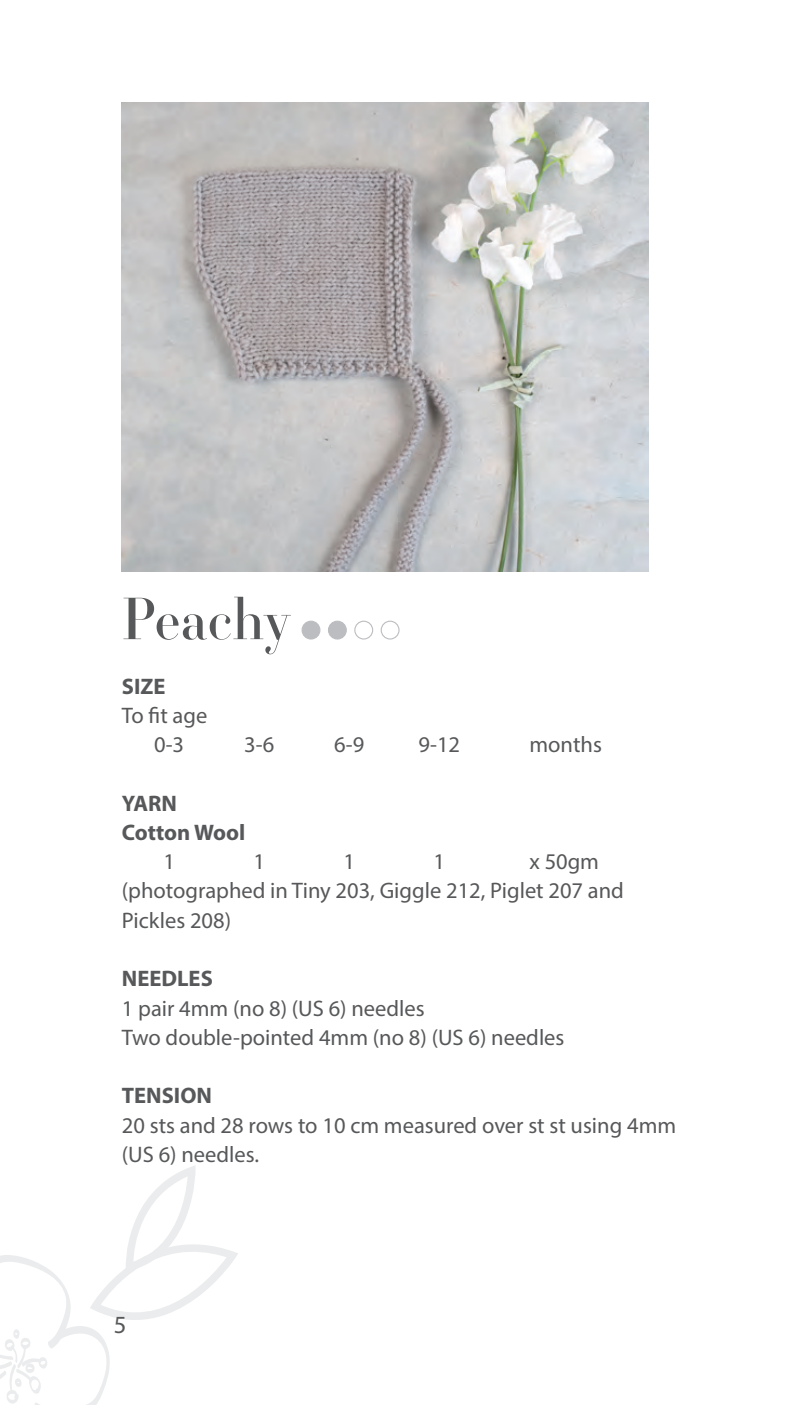
<style>
.page{position:relative;width:796px;height:1405px;background:#fff}
.page>*{position:absolute;margin:0;border:0;box-sizing:border-box;transform-origin:0 0}
.t1{font:56.25px "Essonnes Headline";letter-spacing:-.01em;color:#57585a}
.t2{font:24.75px "Myriad Pro";color:#57585a}
.t3{font:22.5px/29.2px "Myriad Pro";color:#57585a}
.t4{font:700 22.5px/29.2px "Myriad Pro";color:#57585a}
</style>
<div class="page">
<img style="left:122px;top:103px;width:526px;height:469px">
<div style="left:302px;top:621px;width:18px;height:18px;background:#bcbdc0;border-radius:50%"></div>
<div style="left:301px;top:620px;width:19px;height:19px;border:1px solid #bcbdc0;border-radius:50%"></div>
<div style="left:328px;top:621px;width:18px;height:18px;background:#bcbdc0;border-radius:50%"></div>
<div style="left:328px;top:620px;width:19px;height:19px;border:1px solid #bcbdc0;border-radius:50%"></div>
<div style="left:354px;top:620px;width:19px;height:19px;border:1px solid #bcbdc0;border-radius:50%"></div>
<div style="left:380px;top:620px;width:19px;height:19px;border:1px solid #bcbdc0;border-radius:50%"></div>
<svg style="left:0;top:1166px;width:238px;height:239px"></svg>
<h1 class="t1" style="left:122px;top:580px;width:171px">Peachy</h1>
<p class="t4" style="left:122px;top:670px;width:45px">SIZE</p>
<p class="t3" style="left:122px;top:700px;width:87px;text-align:center">To fit age<br>0-3</p>
<p class="t3" style="left:244px;top:729px;width:31px">3-6</p>
<p class="t3" style="left:334px;top:729px;width:31px">6-9</p>
<p class="t3" style="left:418px;top:729px;width:43px">9-12</p>
<p class="t3" style="left:529px;top:729px;width:74px">months</p>
<p class="t4" style="left:122px;top:787px;width:125px">YARN<br>Cotton Wool</p>
<p class="t3" style="left:163px;top:846px;width:13px">1</p>
<p class="t3" style="left:253px;top:846px;width:13px">1</p>
<p class="t3" style="left:343px;top:846px;width:13px">1</p>
<p class="t3" style="left:433px;top:846px;width:13px">1</p>
<p class="t3" style="left:122px;top:846px;width:503px;text-indent:407px">x 50gm (photographed in Tiny 203, Giggle 212, Piglet 207 and<br>Pickles 208)</p>
<p class="t4" style="left:122px;top:963px;width:92px">NEEDLES</p>
<p class="t3" style="left:122px;top:992px;width:444px">1 pair 4mm (no 8) (US 6) needles<br>Two double-pointed 4mm (no 8) (US 6) needles</p>
<p class="t4" style="left:122px;top:1080px;width:92px">TENSION</p>
<p class="t3" style="left:122px;top:1109px;width:555px">20 sts and 28 rows to 10 cm measured over st st using 4mm (US 6) needles.</p>
<p class="t2" style="left:114px;top:1309px;width:14px">5</p>
</div>
